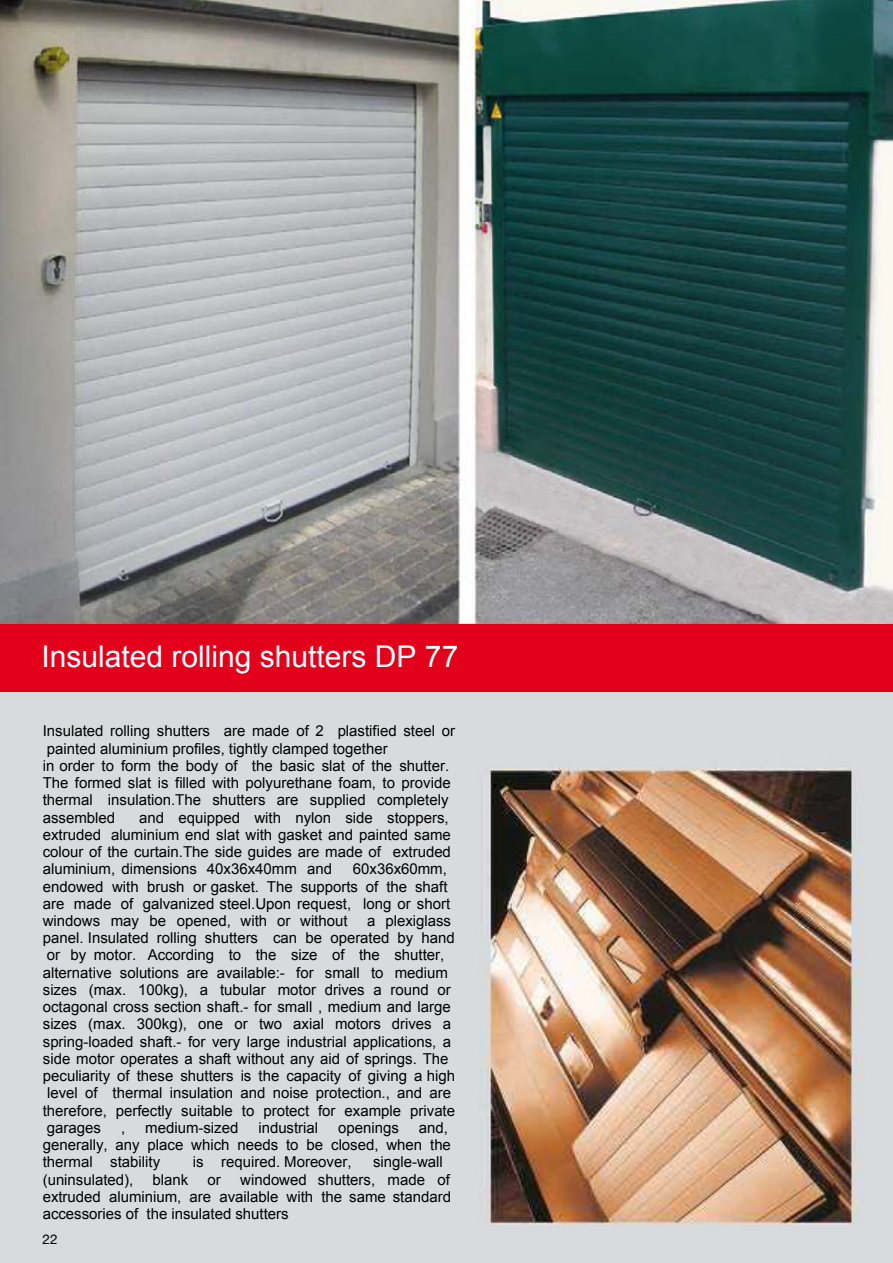
<style>
.page{position:relative;width:893px;height:1263px;background:#fff}
.page>*{position:absolute;margin:0;border:0;box-sizing:border-box;transform-origin:0 0}
.t1{font:30px "Arial";color:#fff}
.t2{font:15px/17.2px "Arial";color:#000}
.t3{font:13.5px "Helvetica Neue";color:#000}
</style>
<div class="page">
<img style="left:0;top:691px;width:893px;height:572px">
<div style="left:0;top:623px;width:893px;height:68px;background:#e2001a"></div>
<img style="left:0;top:0;width:893px;height:624px">
<h1 class="t1" style="left:41px;top:637px;width:418px">Insulated rolling shutters DP 77</h1>
<p class="t2" style="left:43px;top:722px;width:414px">Insulated rolling shutters are made of 2 plastified steel or painted aluminium profiles, tightly clamped together<br>in order to form the body of the basic slat of the shutter.<br>The formed slat is filled with polyurethane foam, to provide thermal insulation.The shutters are supplied completely assembled</p>
<p class="t2" style="left:43px;top:809px;width:410px;text-indent:97px">and equipped with nylon side stoppers, extruded aluminium end slat with gasket and painted same colour of the curtain.The side guides are made of extruded aluminium, dimensions 40x36x40mm and</p>
<p class="t2" style="left:43px;top:860px;width:409px;text-indent:310px">60x36x60mm, endowed with brush or gasket. The supports of the shaft are made of galvanized steel.Upon request, long or short windows may be opened, with or without</p>
<p class="t2" style="left:43px;top:912px;width:414px;text-align:right">a plexiglass<br>panel. Insulated rolling shutters can be operated by hand</p>
<p class="t2" style="left:43px;top:947px;width:414px">or by motor. According to the size of the shutter, alternative solutions are available:- for small to medium sizes (max. 100kg), a tubular motor drives a round or octagonal cross section shaft.- for small , medium and large sizes (max. 300kg), one or two axial motors drives a spring-loaded shaft.- for very large industrial applications, a side motor operates a shaft without any aid of springs. The peculiarity of these shutters is the capacity of giving a high</p>
<p class="t2" style="left:43px;top:1085px;width:414px">level of thermal insulation and noise protection., and are therefore, perfectly suitable to protect for example private</p>
<p class="t2" style="left:43px;top:1119px;width:410px;text-indent:376px">and, generally, any place which needs to be closed, when the thermal stability</p>
<p class="t2" style="left:145px;top:1119px;width:95px">medium-sized</p>
<p class="t2" style="left:258px;top:1119px;width:61px">industrial</p>
<p class="t2" style="left:338px;top:1119px;width:62px">openings</p>
<p class="t2" style="left:47px;top:1119px;width:56px">garages</p>
<p class="t2" style="left:121px;top:1119px;width:6px">,</p>
<p class="t2" style="left:193px;top:1154px;width:160px">is required. Moreover,</p>
<p class="t2" style="left:373px;top:1153px;width:71px">single-wall</p>
<p class="t2" style="left:43px;top:1171px;width:410px;text-align:justify;text-indent:198px">windowed shutters, made of extruded aluminium, are available with the same standard accessories of the insulated shutters</p>
<p class="t2" style="left:43px;top:1171px;width:92px">(uninsulated),</p>
<p class="t2" style="left:153px;top:1171px;width:37px">blank</p>
<p class="t2" style="left:208px;top:1171px;width:15px">or</p>
<p class="t3" style="left:43px;top:1229px;width:17px">22</p>
</div>
